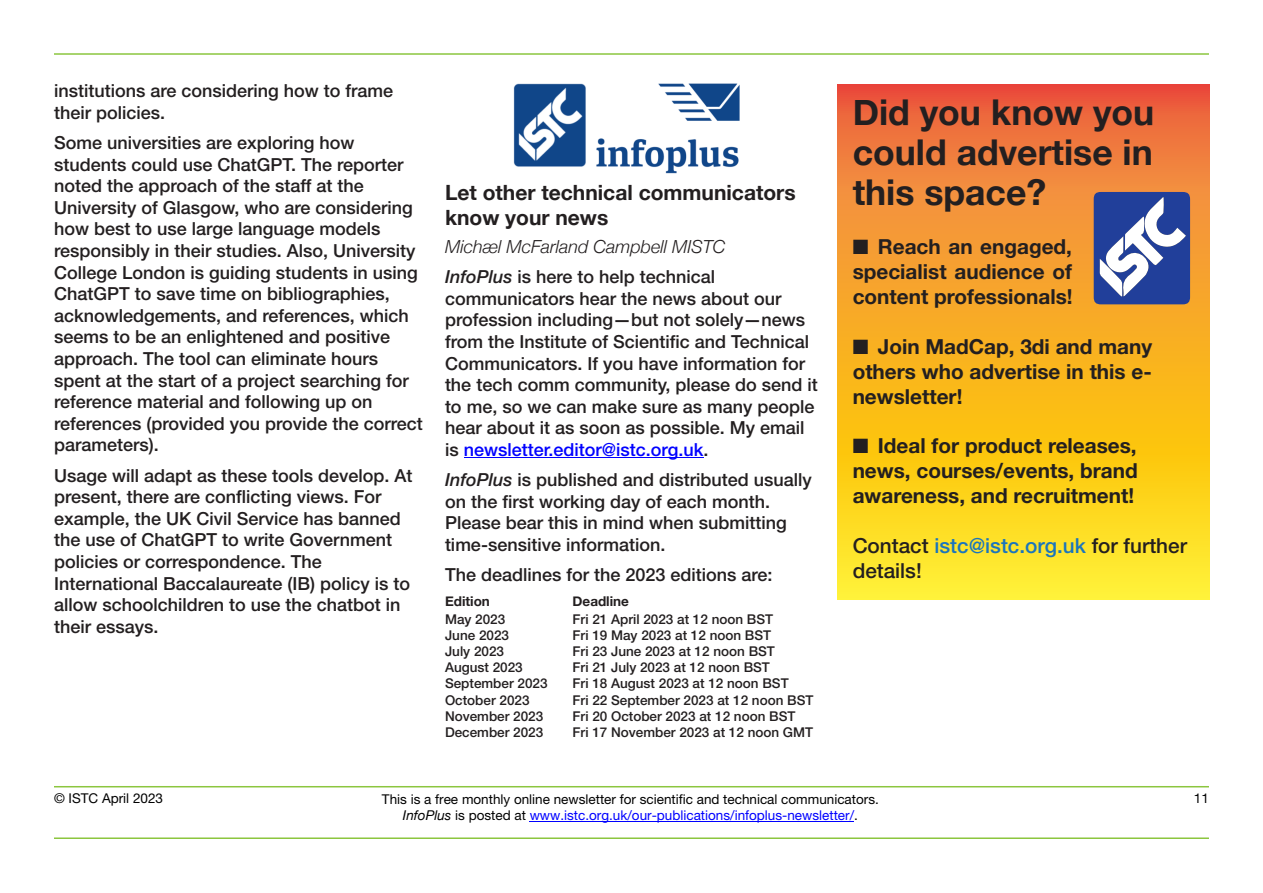
<style>
.page{position:relative;width:1263px;height:893px;background:#fff}
.page>*{position:absolute;margin:0;border:0;box-sizing:border-box;transform-origin:0 0}
.t1{font:700 35.55px/39.8px "Helvetica Neue";color:#231f20;text-align:justify}
.t2{font:700 21px/25.2px "Helvetica Neue";color:#231f20}
.t3{font:700 20.7px/24.9px "Helvetica Neue LT Pro";color:#231f20;text-align:justify}
.t4{font:500 20.7px/24.9px "Helvetica Neue LT Pro";color:#231f20}
.t5{font:500 18px/21.6px "Helvetica Neue LT Pro";color:#231f20}
.t6{font:italic 300 18px "Helvetica Neue";color:#231f20}
.t7{font:500 13.5px "Helvetica Neue LT Pro";color:#231f20}
.t8{font:13.5px/16.2px "Helvetica Neue";color:#000;text-align:center}
.t9{font:700 13.5px "Helvetica Neue";color:#231f20}
.t10{font:13.5px "Helvetica Neue";color:#000}
.s1{font-family:"Helvetica Neue LTW1 G";font-style:italic}
.s2{color:#00f}
.s3{color:#1b75bc}
.s4{font-style:italic}
</style>
<div class="page">
<hr style="left:54px;top:837px;width:1155px;height:2px;background:#8cc63f">
<hr style="left:54px;top:786px;width:1155px;height:1px;background:#8cc63f">
<hr style="left:530px;top:821px;width:324px;height:1px;background:#00f">
<hr style="left:54px;top:53px;width:1155px;height:2px;background:#8cc63f">
<hr style="left:464px;top:457px;width:239px;height:1px;background:#00f">
<img style="left:513px;top:83px;width:227px;height:91px">
<svg style="left:838px;top:84px;width:371px;height:515px;background:#f7ae29"></svg>
<svg style="left:1094px;top:192px;width:96px;height:112px"></svg>
<p class="t5" style="left:54px;top:83px;width:341px">institutions are considering how to frame their policies.</p>
<p class="t5" style="left:54px;top:134px;width:370px">Some universities are exploring how students could use ChatGPT. The reporter noted the approach of the staff at the University of Glasgow, who are considering how best to use large language models responsibly in their studies. Also, University College London is guiding students in using ChatGPT to save time on bibliographies, acknowledgements, and references, which seems to be an enlightened and positive approach. The tool can eliminate hours spent at the start of a project searching for reference material and following up on references (provided you provide the correct parameters).</p>
<p class="t5" style="left:54px;top:467px;width:360px">Usage will adapt as these tools develop. At present, there are conflicting views. For example, the UK Civil Service has banned the use of ChatGPT to write Government policies or correspondence. The International Baccalaureate (IB) policy is to allow schoolchildren to use the chatbot in their essays.</p>
<p class="t2" style="left:445px;top:180px;width:352px">Let other technical communicators know your news</p>
<p class="t6" style="left:445px;top:236px;width:282px">Michæl McFarland Campbell MISTC</p>
<p class="t5" style="left:445px;top:269px;width:374px"><span class="s1">InfoPlus</span> is here to help technical communicators hear the news about our profession including—but not solely—news from the Institute of Scientific and Technical Communicators. If you have information for the tech comm community, please do send it to me, so we can make sure as many people hear about it as soon as possible. My email is <span class="s2">newsletter.editor@istc.org.uk</span>.</p>
<p class="t5" style="left:445px;top:471px;width:368px"><span class="s1">InfoPlus</span> is published and distributed usually on the first working day of each month.<br>Please bear this in mind when submitting time-sensitive information.</p>
<p class="t5" style="left:445px;top:566px;width:329px">The deadlines for the 2023 editions are:</p>
<p class="t9" style="left:445px;top:593px;width:46px">Edition</p>
<p class="t9" style="left:573px;top:593px;width:58px">Deadline</p>
<p class="t7" style="left:445px;top:614px;width:62px">May 2023</p>
<p class="t7" style="left:573px;top:614px;width:202px">Fri 21 April 2023 at 12 noon BST</p>
<p class="t7" style="left:445px;top:630px;width:66px">June 2023</p>
<p class="t7" style="left:573px;top:630px;width:200px">Fri 19 May 2023 at 12 noon BST</p>
<p class="t7" style="left:445px;top:646px;width:61px">July 2023</p>
<p class="t7" style="left:573px;top:646px;width:204px">Fri 23 June 2023 at 12 noon BST</p>
<p class="t7" style="left:445px;top:662px;width:79px">August 2023</p>
<p class="t7" style="left:573px;top:662px;width:199px">Fri 21 July 2023 at 12 noon BST</p>
<p class="t7" style="left:445px;top:679px;width:104px">September 2023</p>
<p class="t7" style="left:573px;top:679px;width:218px">Fri 18 August 2023 at 12 noon BST</p>
<p class="t7" style="left:445px;top:695px;width:86px">October 2023</p>
<p class="t7" style="left:573px;top:695px;width:242px">Fri 22 September 2023 at 12 noon BST</p>
<p class="t7" style="left:445px;top:711px;width:100px">November 2023</p>
<p class="t7" style="left:573px;top:711px;width:224px">Fri 20 October 2023 at 12 noon BST</p>
<p class="t7" style="left:445px;top:727px;width:100px">December 2023</p>
<p class="t7" style="left:573px;top:727px;width:242px">Fri 17 November 2023 at 12 noon GMT</p>
<h1 class="t1" style="left:853px;top:92px;width:303px">Did you know you could advertise in this space?</h1>
<p class="t3" style="left:853px;top:237px;width:222px">■ Reach an engaged, specialist audience of content professionals!</p>
<p class="t3" style="left:853px;top:337px;width:301px">■ Join MadCap, 3di and many others who advertise in this e&shy;newsletter!</p>
<p class="t3" style="left:853px;top:437px;width:287px">■ Ideal for product releases, news, courses/events, brand awareness, and recruitment!</p>
<p class="t4" style="left:853px;top:536px;width:336px">Contact <span class="s3">istc@istc.org.uk</span> for further details!</p>
<p class="t8" style="left:54px;top:791px;width:111px">© ISTC April 2023</p>
<p class="t10" style="left:1194px;top:790px;width:17px">11</p>
<p class="t8" style="left:382px;top:792px;width:498px">This is a free monthly online newsletter for scientific and technical communicators.<br><span class="s4">InfoPlus</span> is posted at <span class="s2">www.istc.org.uk/our-publications/infoplus-newsletter/</span>.</p>
</div>
